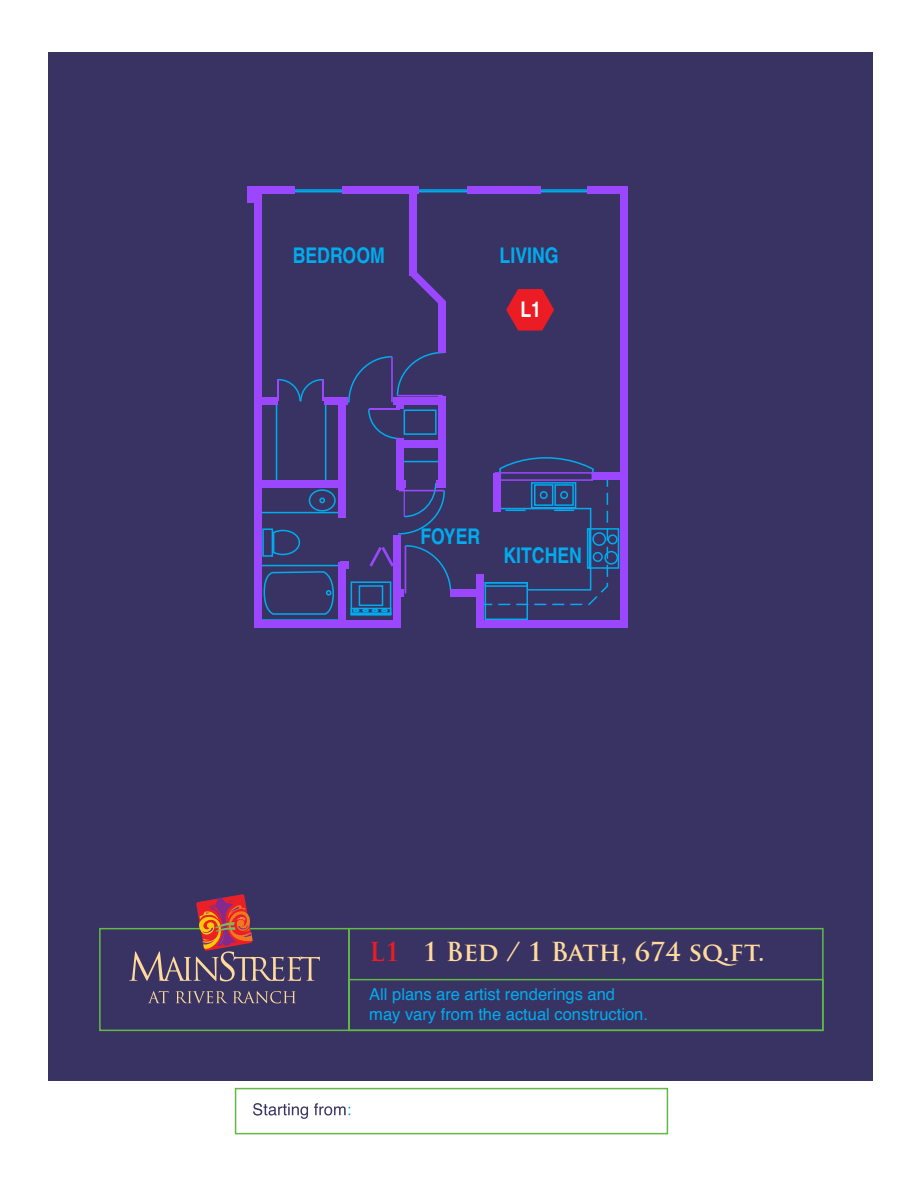
<style>
.page{position:relative;width:918px;height:1188px;background:#fff}
.page>*{position:absolute;margin:0;border:0;box-sizing:border-box;transform-origin:0 0}
.t1{font:700 25.5px "Trajan Pro";color:#ffda9c}
.t2{font:700 condensed 21.6px "Helvetica";color:#00acee}
.t3{font:700 condensed 21.6px "Helvetica";color:#fff}
.t4{font:16.5px/19.8px "Helvetica";color:#00adef}
.s1{color:#ec1c24}
</style>
<div class="page">
<div style="left:48px;top:52px;width:825px;height:1030px;background:#393363"></div>
<div style="left:235px;top:1088px;width:433px;height:46px;border:2px solid #61ba46"></div>
<svg style="left:253px;top:1103px;width:55px;height:16px"></svg>
<svg style="left:314px;top:1103px;width:36px;height:13px"></svg>
<div style="left:99px;top:928px;width:251px;height:103px;border:2px solid #61ba46"></div>
<div style="left:348px;top:928px;width:476px;height:103px;border:2px solid #61ba46"></div>
<div style="left:348px;top:979px;width:476px;height:52px;border:2px solid #61ba46"></div>
<svg style="left:129px;top:894px;width:191px;height:87px"></svg>
<svg style="left:148px;top:991px;width:21px;height:12px"></svg>
<svg style="left:176px;top:991px;width:120px;height:12px"></svg>
<svg style="left:273px;top:529px;width:28px;height:27px"></svg>
<div style="left:262px;top:528px;width:11px;height:29px;border:2px solid #00acee"></div>
<div style="left:309px;top:489px;width:27px;height:23px;border:2px solid #00acee;border-radius:50%"></div>
<svg style="left:319px;top:498px;width:6px;height:5px"></svg>
<div style="left:351px;top:581px;width:40px;height:34px;border:2px solid #00acee"></div>
<div style="left:351px;top:608px;width:40px;height:7px;border:2px solid #00acee"></div>
<div style="left:351px;top:612px;width:40px;height:3px;border:2px solid #00acee"></div>
<div style="left:359px;top:585px;width:24px;height:21px;border:2px solid #00acee"></div>
<svg style="left:353px;top:609px;width:35px;height:3px"></svg>
<svg style="left:404px;top:545px;width:48px;height:49px"></svg>
<svg style="left:347px;top:351px;width:97px;height:89px"></svg>
<svg style="left:398px;top:482px;width:48px;height:53px"></svg>
<div style="left:589px;top:528px;width:30px;height:41px;border:2px solid #00acee"></div>
<div style="left:604px;top:551px;width:14px;height:14px;border:2px solid #00acee;border-radius:50%"></div>
<div style="left:608px;top:534px;width:10px;height:10px;border:2px solid #00acee;border-radius:50%"></div>
<div style="left:485px;top:582px;width:43px;height:38px;border:2px solid #00acee"></div>
<hr style="left:400px;top:461px;width:40px;height:1px;background:#00acee">
<div style="left:404px;top:410px;width:33px;height:25px;border:2px solid #00acee"></div>
<div style="left:259px;top:400px;width:18px;height:84px;border:2px solid #00acee"></div>
<div style="left:325px;top:400px;width:18px;height:84px;border:2px solid #00acee"></div>
<hr style="left:258px;top:512px;width:82px;height:1px;background:#00acee">
<div style="left:287px;top:189px;width:62px;height:3px;border:2px solid #00acee"></div>
<div style="left:411px;top:189px;width:62px;height:3px;border:2px solid #00acee"></div>
<div style="left:531px;top:189px;width:62px;height:3px;border:2px solid #00acee"></div>
<svg style="left:484px;top:457px;width:125px;height:149px"></svg>
<svg style="left:506px;top:289px;width:48px;height:42px"></svg>
<div style="left:258px;top:565px;width:83px;height:56px;border:2px solid #00acee"></div>
<svg style="left:263px;top:571px;width:71px;height:44px"></svg>
<hr style="left:405px;top:546px;width:1px;height:47px;background:#9a47ff">
<hr style="left:404px;top:483px;width:1px;height:34px;background:#9a47ff">
<hr style="left:369px;top:409px;width:31px;height:1px;background:#9a47ff">
<hr style="left:391px;top:357px;width:2px;height:45px;background:#9a47ff">
<hr style="left:397px;top:395px;width:46px;height:1px;background:#9a47ff">
<hr style="left:399px;top:490px;width:45px;height:1px;background:#9a47ff">
<svg style="left:370px;top:547px;width:24px;height:20px"></svg>
<div style="left:592px;top:473px;width:30px;height:7px;background:#9a47ff"></div>
<div style="left:587px;top:186px;width:40px;height:8px;background:#9a47ff"></div>
<div style="left:467px;top:186px;width:74px;height:8px;background:#9a47ff"></div>
<div style="left:342px;top:186px;width:77px;height:8px;background:#9a47ff"></div>
<div style="left:248px;top:186px;width:47px;height:8px;background:#9a47ff"></div>
<div style="left:248px;top:192px;width:11px;height:11px;background:#9a47ff"></div>
<div style="left:477px;top:620px;width:150px;height:8px;background:#9a47ff"></div>
<div style="left:450px;top:589px;width:30px;height:8px;background:#9a47ff"></div>
<div style="left:396px;top:589px;width:8px;height:8px;background:#9a47ff"></div>
<div style="left:255px;top:620px;width:146px;height:8px;background:#9a47ff"></div>
<div style="left:393px;top:562px;width:7px;height:7px;background:#9a47ff"></div>
<div style="left:340px;top:562px;width:9px;height:7px;background:#9a47ff"></div>
<div style="left:436px;top:480px;width:10px;height:7px;background:#9a47ff"></div>
<div style="left:397px;top:480px;width:8px;height:7px;background:#9a47ff"></div>
<div style="left:396px;top:441px;width:48px;height:7px;background:#9a47ff"></div>
<div style="left:257px;top:480px;width:88px;height:7px;background:#9a47ff"></div>
<div style="left:620px;top:186px;width:7px;height:442px;background:#9a47ff"></div>
<div style="left:477px;top:574px;width:7px;height:54px;background:#9a47ff"></div>
<div style="left:494px;top:473px;width:7px;height:39px;background:#9a47ff"></div>
<div style="left:394px;top:535px;width:7px;height:93px;background:#9a47ff"></div>
<div style="left:339px;top:562px;width:7px;height:66px;background:#9a47ff"></div>
<div style="left:495px;top:472px;width:98px;height:9px;border:2px solid #9a47ff"></div>
<div style="left:255px;top:188px;width:7px;height:440px;background:#9a47ff"></div>
<div style="left:396px;top:438px;width:7px;height:52px;background:#9a47ff"></div>
<div style="left:396px;top:398px;width:7px;height:11px;background:#9a47ff"></div>
<div style="left:255px;top:397px;width:23px;height:7px;background:#9a47ff"></div>
<div style="left:324px;top:397px;width:23px;height:7px;background:#9a47ff"></div>
<div style="left:393px;top:397px;width:53px;height:7px;background:#9a47ff"></div>
<div style="left:339px;top:400px;width:7px;height:117px;background:#9a47ff"></div>
<div style="left:439px;top:396px;width:7px;height:89px;background:#9a47ff"></div>
<div style="left:439px;top:301px;width:7px;height:52px;background:#9a47ff"></div>
<svg style="left:410px;top:270px;width:36px;height:36px"></svg>
<div style="left:409px;top:187px;width:7px;height:89px;background:#9a47ff"></div>
<svg style="left:277px;top:379px;width:47px;height:23px"></svg>
<h2 class="t2" style="left:293px;top:242px;width:94px">BEDROOM</h2>
<h2 class="t2" style="left:500px;top:242px;width:61px">LIVING</h2>
<h2 class="t3" style="left:520px;top:296px;width:22px">L1</h2>
<h2 class="t2" style="left:421px;top:523px;width:61px">FOYER</h2>
<h2 class="t2" style="left:503px;top:542px;width:80px">KITCHEN</h2>
<h1 class="t1" style="left:369px;top:936px;width:397px"><span class="s1">L1</span> 1 Bed / 1 Bath, 674 sq.ft.</h1>
<p class="t4" style="left:369px;top:984px;width:280px">All plans are artist renderings and may vary from the actual construction.</p>
</div>
